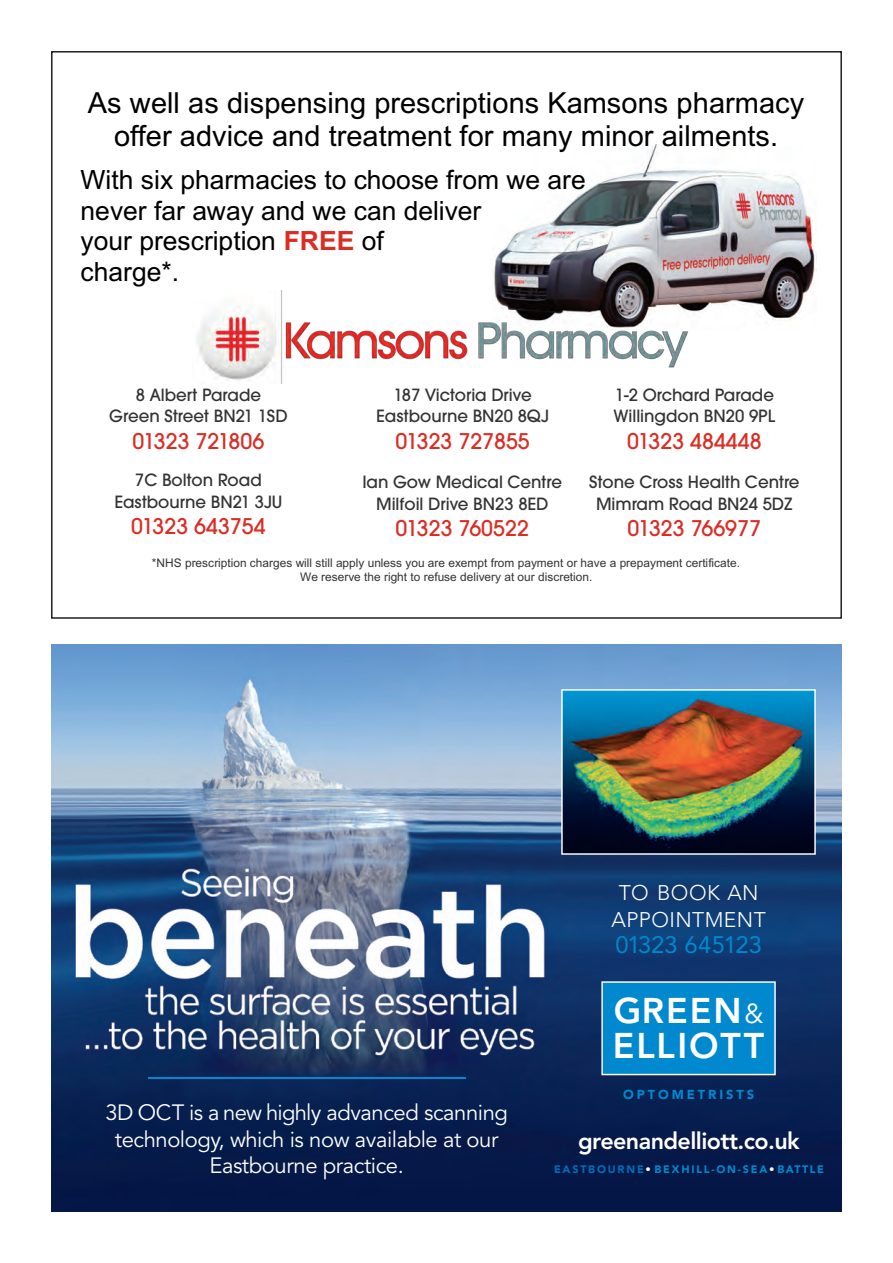
<style>
.page{position:relative;width:893px;height:1263px;background:#fff}
.page>*{position:absolute;margin:0;border:0;box-sizing:border-box;transform-origin:0 0}
.t1{font:800 35.4px/35.8px "Avenir";letter-spacing:.05em;color:#fff}
.t2{font:29.1px/33.5px "Arial";color:#000;text-align:center}
.t3{font:26.55px/30.5px "Arial";color:#000}
.t4{font:23.85px "Avant Garde Md ITCTT";color:#da2d24}
.t5{font:23.7px "Avenir";color:#0089cf}
.t6{font:800 23.25px "Avenir";letter-spacing:-.025em;color:#fff}
.t7{font:22.05px/26.7px "Avenir";letter-spacing:-.02em;color:#fff;text-align:center}
.t8{font:300 21.15px/26.7px "Avenir";letter-spacing:.02em;color:#fff;text-align:center}
.t9{font:18.6px/21.5px "Avant Garde Md ITCTT";color:#333;text-align:center}
.t10{font:900 12.9px "Avenir";letter-spacing:.225em;color:#0089cf}
.t11{font:11.85px/13.6px "Arial";color:#333;text-align:center}
.t12{font:900 10.8px "Avenir";letter-spacing:.165em;color:#0089cf}
.s1{font-weight:700;color:#da2d24}
.s2{font-weight:400;font-size:27.15px}
.s3{color:#006db8}
.s4{color:#fff}
</style>
<div class="page">
<img style="left:492px;top:145px;width:324px;height:175px">
<img style="left:196px;top:290px;width:501px;height:93px">
<img style="left:51px;top:644px;width:791px;height:568px">
<img style="left:563px;top:691px;width:251px;height:162px">
<div style="left:561px;top:689px;width:255px;height:166px;border:1px solid #fff"></div>
<div style="left:603px;top:983px;width:171px;height:91px;background:#0089cf"></div>
<div style="left:601px;top:981px;width:175px;height:94px;border:1px solid #fff"></div>
<hr style="left:148px;top:1077px;width:317px;height:1px;background:#0089cf">
<h2 class="t2" style="left:88px;top:86px;width:718px">As well as dispensing prescriptions Kamsons pharmacy offer advice and treatment for many minor ailments.</h2>
<h3 class="t3" style="left:81px;top:165px;width:507px">With six pharmacies to choose from we are never far away and we can deliver<br>your prescription <span class="s1">FREE</span> of<br>charge*.</h3>
<p class="t9" style="left:109px;top:384px;width:180px">8 Albert Parade<br>Green Street BN21 1SD</p>
<p class="t4" style="left:132px;top:427px;width:133px">01323 721806</p>
<p class="t9" style="left:114px;top:469px;width:170px">7C Bolton Road<br>Eastbourne BN21 3JU</p>
<p class="t4" style="left:131px;top:512px;width:136px">01323 643754</p>
<p class="t9" style="left:376px;top:384px;width:174px">187 Victoria Drive<br>Eastbourne BN20 8QJ</p>
<p class="t4" style="left:395px;top:427px;width:136px">01323 727855</p>
<p class="t9" style="left:362px;top:471px;width:201px">Ian Gow Medical Centre<br>Milfoil Drive BN23 8ED</p>
<p class="t4" style="left:395px;top:514px;width:135px">01323 760522</p>
<p class="t9" style="left:613px;top:384px;width:164px;text-align:left">1-2 Orchard Parade<br>Willingdon BN20 9PL</p>
<p class="t4" style="left:627px;top:427px;width:136px">01323 484448</p>
<p class="t9" style="left:589px;top:471px;width:212px">Stone Cross Health Centre<br>Mimram Road BN24 5DZ</p>
<p class="t4" style="left:628px;top:514px;width:135px">01323 766977</p>
<p class="t11" style="left:152px;top:556px;width:590px">*NHS prescription charges will still apply unless you are exempt from payment or have a prepayment certificate.<br>We reserve the right to refuse delivery at our discretion.</p>
<p class="t7" style="left:105px;top:1099px;width:404px">3D OCT is a new highly advanced scanning technology, which is now available at our<br>Eastbourne practice.</p>
<p class="t8" style="left:611px;top:879px;width:156px">TO BOOK AN<br>APPOINTMENT</p>
<p class="t5" style="left:615px;top:926px;width:148px">01323 645123</p>
<h1 class="t1" style="left:613px;top:992px;width:153px">GREEN<span class="s2">&amp;<br></span>ELLIOTT</h1>
<p class="t10" style="left:623px;top:1083px;width:133px">OPTOMETRISTS</p>
<p class="t6" style="left:578px;top:1122px;width:223px">greenandelliott.co.uk</p>
<p class="t12" style="left:554px;top:1160px;width:271px"><span class="s3">EASTBOURNE</span><span class="s4">•</span> BEXHILL-ON-SEA<span class="s4">•</span>BATTLE</p>
</div>
